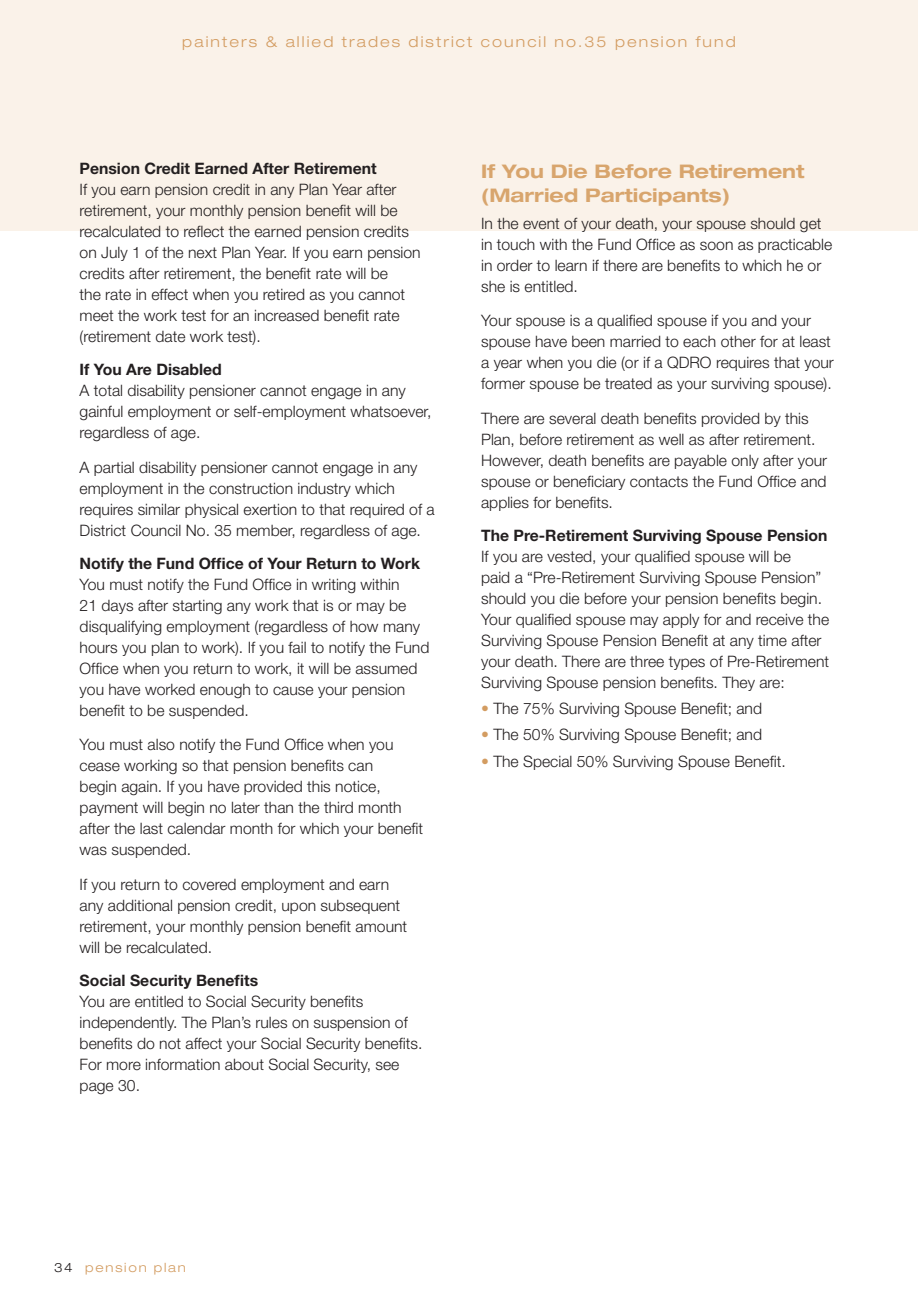
<style>
.page{position:relative;width:918px;height:1296px;background:#fff}
.page>*{position:absolute;margin:0;border:0;box-sizing:border-box;transform-origin:0 0}
.t1{font:700 expanded 18.75px/24px "Helvetica Neue";color:#d8a56d}
.t2{font:300 15.75px/21px "Helvetica Neue";color:#231f20}
.t3{font:700 15.75px "Helvetica Neue";color:#231f20}
.t4{font:300 expanded 15px "Helvetica Neue";letter-spacing:.14em;color:#d39c61}
.t5{font:300 expanded 12.75px "Helvetica Neue";letter-spacing:.14em;color:#d39c61}
.s1{color:#d39c61}
.s2{color:#231f20}
</style>
<div class="page">
<div style="left:0;top:0;width:918px;height:230px;background:#faf2e9"></div>
<p class="t4" style="left:182px;top:33px;width:555px">painters &amp; allied trades district council no.35 pension fund</p>
<p class="t3" style="left:80px;top:159px;width:299px">Pension Credit Earned After Retirement</p>
<p class="t2" style="left:80px;top:179px;width:343px">If you earn pension credit in any Plan Year after retirement, your monthly pension benefit will be recalculated to reflect the earned pension credits on July 1 of the next Plan Year. If you earn pension credits after retirement, the benefit rate will be<br>the rate in effect when you retired as you cannot meet the work test for an increased benefit rate (retirement date work test).</p>
<p class="t3" style="left:80px;top:360px;width:144px">If You Are Disabled</p>
<p class="t2" style="left:80px;top:380px;width:353px">A total disability pensioner cannot engage in any gainful employment or self-employment whatsoever, regardless of age.</p>
<p class="t2" style="left:80px;top:456px;width:357px">A partial disability pensioner cannot engage in any employment in the construction industry which requires similar physical exertion to that required of a District Council No. 35 member, regardless of age.</p>
<p class="t3" style="left:80px;top:553px;width:342px">Notify the Fund Office of Your Return to Work</p>
<p class="t2" style="left:80px;top:573px;width:351px">You must notify the Fund Office in writing within<br>21 days after starting any work that is or may be disqualifying employment (regardless of how many hours you plan to work). If you fail to notify the Fund Office when you return to work, it will be assumed you have worked enough to cause your pension benefit to be suspended.</p>
<p class="t2" style="left:80px;top:734px;width:345px">You must also notify the Fund Office when you cease working so that pension benefits can<br>begin again. If you have provided this notice, payment will begin no later than the third month after the last calendar month for which your benefit was suspended.</p>
<p class="t2" style="left:80px;top:873px;width:329px">If you return to covered employment and earn any additional pension credit, upon subsequent retirement, your monthly pension benefit amount will be recalculated.</p>
<p class="t3" style="left:80px;top:970px;width:180px">Social Security Benefits</p>
<p class="t2" style="left:80px;top:990px;width:344px">You are entitled to Social Security benefits independently. The Plan’s rules on suspension of benefits do not affect your Social Security benefits.<br>For more information about Social Security, see page 30.</p>
<p class="t1" style="left:481px;top:159px;width:325px">If You Die Before Retirement (Married Participants)</p>
<p class="t2" style="left:481px;top:212px;width:353px">In the event of your death, your spouse should get in touch with the Fund Office as soon as practicable in order to learn if there are benefits to which he or she is entitled.</p>
<p class="t2" style="left:481px;top:310px;width:354px">Your spouse is a qualified spouse if you and your spouse have been married to each other for at least a year when you die (or if a QDRO requires that your former spouse be treated as your surviving spouse).</p>
<p class="t2" style="left:481px;top:407px;width:348px">There are several death benefits provided by this Plan, before retirement as well as after retirement.<br>However, death benefits are payable only after your spouse or beneficiary contacts the Fund Office and applies for benefits.</p>
<p class="t3" style="left:481px;top:525px;width:348px">The Pre-Retirement Surviving Spouse Pension</p>
<p class="t2" style="left:481px;top:545px;width:350px">If you are vested, your qualified spouse will be<br>paid a “Pre-Retirement Surviving Spouse Pension” should you die before your pension benefits begin.<br>Your qualified spouse may apply for and receive the Surviving Spouse Pension Benefit at any time after your death. There are three types of Pre-Retirement Surviving Spouse pension benefits. They are:</p>
<p class="t2" style="left:481px;top:698px;width:282px"><span class="s1">•</span> The 75% Surviving Spouse Benefit; and</p>
<p class="t2" style="left:481px;top:724px;width:282px"><span class="s1">•</span> The 50% Surviving Spouse Benefit; and</p>
<p class="t2" style="left:481px;top:750px;width:306px"><span class="s1">•</span> The Special 50% Surviving Spouse Benefit.</p>
<p class="t5" style="left:54px;top:1260px;width:133px"><span class="s2">34</span> pension plan</p>
</div>
